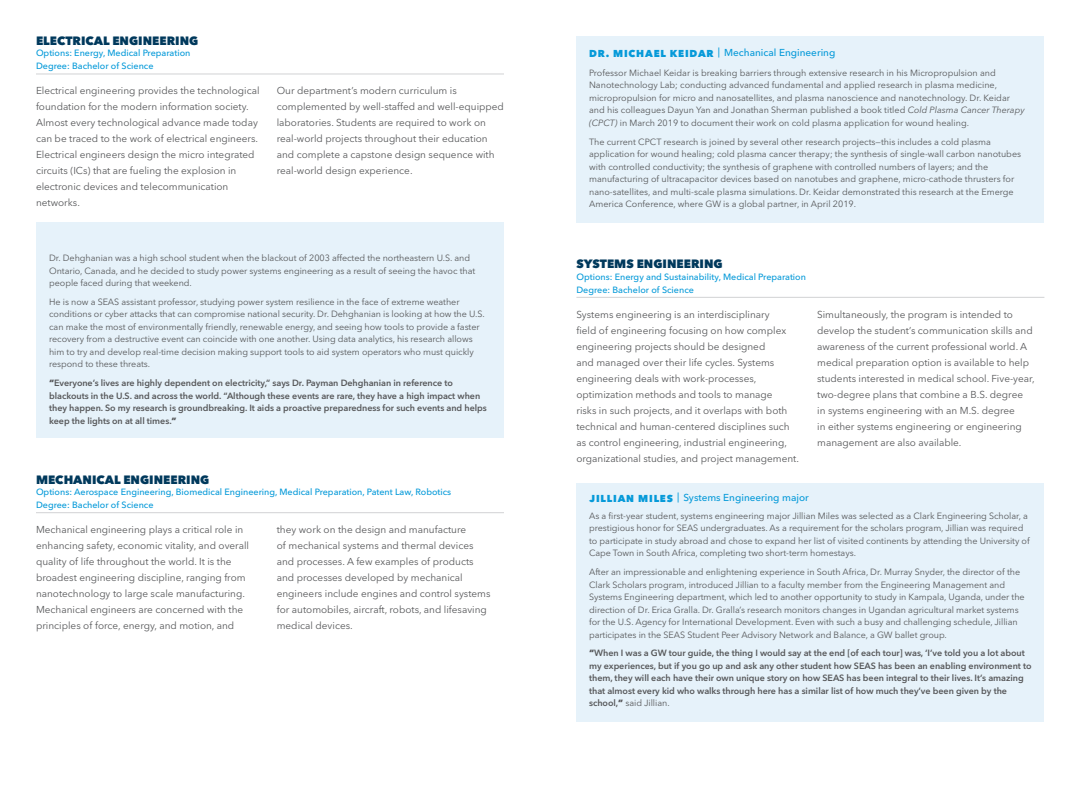
<style>
.page{position:relative;width:1080px;height:792px;background:#fff}
.page>*{position:absolute;margin:0;border:0;box-sizing:border-box;transform-origin:0 0}
.t1{font:800 12px "Avenir Next LT Pro";color:#00395c}
.t2{font:10px/16px "Avenir Next LT Pro";color:#57585a}
.t3{font:500 10px "Avenir Next LT Pro";color:#069ad9}
.t4{font:9px/12.5px "Avenir Next LT Pro";letter-spacing:-.005em;color:#57585a}
.t5{font:600 9px/12.5px "Avenir Next LT Pro";letter-spacing:-.005em;color:#57585a}
.t6{font:500 9px/13px "Avenir Next LT Pro";color:#069ad9}
.s1{font-weight:800}
.s2{font-style:italic}
.s3{font-weight:400}
</style>
<div class="page">
<div style="left:576px;top:36px;width:468px;height:186px;background:#e6f2fa"></div>
<div style="left:576px;top:483px;width:468px;height:238px;background:#e6f2fa"></div>
<div style="left:36px;top:222px;width:468px;height:216px;background:#e6f2fa"></div>
<hr style="left:36px;top:74px;width:468px;height:1px;background:#d1d2d4">
<hr style="left:36px;top:512px;width:468px;height:1px;background:#d1d2d4">
<hr style="left:576px;top:297px;width:468px;height:1px;background:#d1d2d4">
<h1 class="t1" style="left:36px;top:33px;width:164px">ELECTRICAL ENGINEERING</h1>
<p class="t6" style="left:36px;top:47px;width:156px">Options: Energy, Medical Preparation<br>Degree: Bachelor of Science</p>
<p class="t2" style="left:36px;top:83px;width:225px">Electrical engineering provides the technological foundation for the modern information society.<br>Almost every technological advance made today can be traced to the work of electrical engineers.<br>Electrical engineers design the micro integrated circuits (ICs) that are fueling the explosion in electronic devices and telecommunication networks.</p>
<p class="t2" style="left:277px;top:83px;width:229px">Our department’s modern curriculum is complemented by well-staffed and well-equipped laboratories. Students are required to work on real-world projects throughout their education and complete a capstone design sequence with real-world design experience.</p>
<p class="t4" style="left:49px;top:252px;width:428px">Dr. Dehghanian was a high school student when the blackout of 2003 affected the northeastern U.S. and<br>Ontario, Canada, and he decided to study power systems engineering as a result of seeing the havoc that people faced during that weekend.</p>
<p class="t4" style="left:49px;top:296px;width:437px">He is now a SEAS assistant professor, studying power system resilience in the face of extreme weather conditions or cyber attacks that can compromise national security. Dr. Dehghanian is looking at how the U.S. can make the most of environmentally friendly, renewable energy, and seeing how tools to provide a faster recovery from a destructive event can coincide with one another. Using data analytics, his research allows him to try and develop real-time decision making support tools to aid system operators who must quickly respond to these threats.</p>
<p class="t5" style="left:49px;top:377px;width:439px"><span class="s1">“</span>Everyone’s lives are highly dependent on electricity,” says Dr. Payman Dehghanian in reference to blackouts in the U.S. and across the world. “Although these events are rare, they have a high impact when they happen. So my research is groundbreaking. It aids a proactive preparedness for such events and helps keep the lights on at all times.<span class="s1">”</span></p>
<h1 class="t1" style="left:36px;top:472px;width:175px">MECHANICAL ENGINEERING</h1>
<p class="t6" style="left:36px;top:485px;width:417px">Options: Aerospace Engineering, Biomedical Engineering, Medical Preparation, Patent Law, Robotics<br>Degree: Bachelor of Science</p>
<p class="t2" style="left:36px;top:521px;width:215px">Mechanical engineering plays a critical role in enhancing safety, economic vitality, and overall quality of life throughout the world. It is the broadest engineering discipline, ranging from nanotechnology to large scale manufacturing.<br>Mechanical engineers are concerned with the principles of force, energy, and motion, and</p>
<p class="t2" style="left:277px;top:521px;width:215px">they work on the design and manufacture<br>of mechanical systems and thermal devices and processes. A few examples of products and processes developed by mechanical engineers include engines and control systems for automobiles, aircraft, robots, and lifesaving medical devices.</p>
<p class="t3" style="left:589px;top:46px;width:248px"><span class="s1">DR. MICHAEL KEIDAR</span> | Mechanical Engineering</p>
<p class="t4" style="left:589px;top:67px;width:437px">Professor Michael Keidar is breaking barriers through extensive research in his Micropropulsion and Nanotechnology Lab; conducting advanced fundamental and applied research in plasma medicine, micropropulsion for micro and nanosatellites, and plasma nanoscience and nanotechnology. Dr. Keidar and his colleagues Dayun Yan and Jonathan Sherman published a book titled <span class="s2">Cold Plasma Cancer Therapy (CPCT)</span> in March 2019 to document their work on cold plasma application for wound healing.</p>
<p class="t4" style="left:589px;top:135px;width:434px">The current CPCT research is joined by several other research projects—this includes a cold plasma application for wound healing; cold plasma cancer therapy; the synthesis of single-wall carbon nanotubes with controlled conductivity; the synthesis of graphene with controlled numbers of layers; and the manufacturing of ultracapacitor devices based on nanotubes and graphene, micro-cathode thrusters for nano-satellites, and multi-scale plasma simulations. Dr. Keidar demonstrated this research at the Emerge America Conference, where GW is a global partner, in April 2019.</p>
<h1 class="t1" style="left:576px;top:257px;width:148px">SYSTEMS ENGINEERING</h1>
<p class="t6" style="left:576px;top:270px;width:231px">Options: Energy and Sustainability, Medical Preparation<br>Degree: Bachelor of Science</p>
<p class="t2" style="left:576px;top:306px;width:224px">Systems engineering is an interdisciplinary<br>field of engineering focusing on how complex engineering projects should be designed<br>and managed over their life cycles. Systems engineering deals with work-processes, optimization methods and tools to manage<br>risks in such projects, and it overlaps with both technical and human-centered disciplines such as control engineering, industrial engineering, organizational studies, and project management.</p>
<p class="t2" style="left:817px;top:306px;width:219px">Simultaneously, the program is intended to develop the student’s communication skills and awareness of the current professional world. A medical preparation option is available to help students interested in medical school. Five-year, two-degree plans that combine a B.S. degree<br>in systems engineering with an M.S. degree<br>in either systems engineering or engineering management are also available.</p>
<p class="t3" style="left:590px;top:492px;width:221px"><span class="s1">JILLIAN MILES</span> | Systems Engineering major</p>
<p class="t4" style="left:589px;top:509px;width:442px">As a first-year student, systems engineering major Jillian Miles was selected as a Clark Engineering Scholar, a prestigious honor for SEAS undergraduates. As a requirement for the scholars program, Jillian was required to participate in study abroad and chose to expand her list of visited continents by attending the University of Cape Town in South Africa, completing two short-term homestays.</p>
<p class="t4" style="left:589px;top:566px;width:437px">After an impressionable and enlightening experience in South Africa, Dr. Murray Snyder, the director of the Clark Scholars program, introduced Jillian to a faculty member from the Engineering Management and Systems Engineering department, which led to another opportunity to study in Kampala, Uganda, under the direction of Dr. Erica Gralla. Dr. Gralla’s research monitors changes in Ugandan agricultural market systems for the U.S. Agency for International Development. Even with such a busy and challenging schedule, Jillian participates in the SEAS Student Peer Advisory Network and Balance, a GW ballet group.</p>
<p class="t5" style="left:589px;top:647px;width:444px"><span class="s1">“</span>When I was a GW tour guide, the thing I would say at the end [of each tour] was, ‘I’ve told you a lot about my experiences, but if you go up and ask any other student how SEAS has been an enabling environment to them, they will each have their own unique story on how SEAS has been integral to their lives. It’s amazing that almost every kid who walks through here has a similar list of how much they’ve been given by the school,<span class="s1">”</span> <span class="s3">said Jillian.</span></p>
</div>
